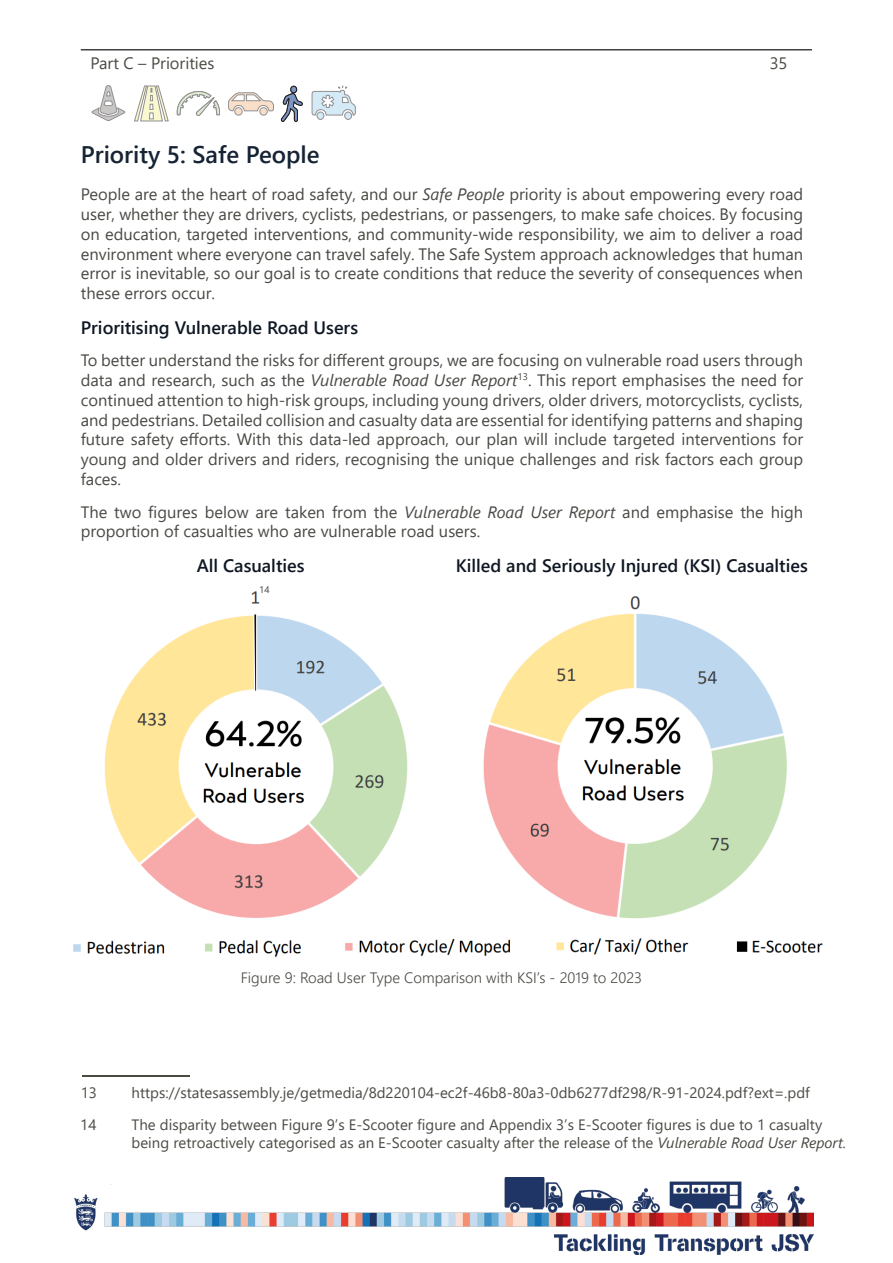
<style>
.page{position:relative;width:893px;height:1263px;background:#fff}
.page>*{position:absolute;margin:0;border:0;box-sizing:border-box;transform-origin:0 0}
.Heading_2{font:600 24px "Segoe UI";color:#152334}
.Heading_3{font:600 18px "Segoe UI";color:#0e1723}
.t1{font:16.5px/19.8px "Segoe UI";color:#4a4944;text-align:justify}
.Footnote_text{font:16.5px "Segoe UI";color:#4b4a44}
.Footnote_text-2{font:15px/18px "Segoe UI";color:#4b4a44}
.t2{font:300 15px "Segoe UI";color:#4a4944}
.t3{font:9.6px "Segoe UI";color:#4a4944}
.s1{font-style:italic}
</style>
<div class="page">
<hr style="left:81px;top:49px;width:731px;height:1px;background:#414340">
<img style="left:74px;top:1177px;width:740px;height:77px">
<svg style="left:91px;top:85px;width:35px;height:36px"></svg>
<svg style="left:134px;top:85px;width:35px;height:36px"></svg>
<svg style="left:228px;top:92px;width:46px;height:24px"></svg>
<div style="left:235px;top:108px;width:7px;height:7px;background:#f9dfca;border-radius:50%"></div>
<div style="left:234px;top:107px;width:8px;height:8px;border:1px solid #231f20;border-radius:50%"></div>
<div style="left:260px;top:108px;width:7px;height:7px;background:#f9dfca;border-radius:50%"></div>
<div style="left:260px;top:107px;width:7px;height:8px;border:1px solid #231f20;border-radius:50%"></div>
<svg style="left:280px;top:50px;width:23px;height:72px"></svg>
<div style="left:291px;top:86px;width:6px;height:7px;background:#7c96c3;border-radius:50%"></div>
<div style="left:290px;top:86px;width:7px;height:7px;border:1px solid #231f20;border-radius:50%"></div>
<svg style="left:176px;top:91px;width:44px;height:25px"></svg>
<div style="left:317px;top:112px;width:7px;height:8px;background:#d4eaf7;border-radius:50%"></div>
<div style="left:317px;top:112px;width:7px;height:8px;border:1px solid #231f20;border-radius:50%"></div>
<div style="left:345px;top:112px;width:7px;height:7px;background:#d4eaf7;border-radius:50%"></div>
<div style="left:344px;top:112px;width:8px;height:8px;border:1px solid #231f20;border-radius:50%"></div>
<svg style="left:312px;top:86px;width:44px;height:30px"></svg>
<img style="left:104px;top:591px;width:304px;height:327px">
<img style="left:483px;top:596px;width:304px;height:323px">
<img style="left:736px;top:940px;width:87px;height:13px">
<img style="left:205px;top:940px;width:96px;height:17px">
<img style="left:73px;top:940px;width:92px;height:14px">
<img style="left:345px;top:938px;width:165px;height:19px">
<img style="left:556px;top:938px;width:133px;height:17px">
<hr style="left:82px;top:1075px;width:108px;height:1px;background:#4a4944">
<p class="Footnote_text" style="left:91px;top:48px;width:126px">Part C – Priorities</p>
<p class="Footnote_text" style="left:770px;top:48px;width:19px">35</p>
<p class="Heading_2" style="left:81px;top:132px;width:240px">Priority 5: Safe People</p>
<p class="t1" style="left:81px;top:183px;width:724px">People are at the heart of road safety, and our <span class="s1">Safe People</span> priority is about empowering every road user, whether they are drivers, cyclists, pedestrians, or passengers, to make safe choices. By focusing on education, targeted interventions, and community-wide responsibility, we aim to deliver a road environment where everyone can travel safely. The Safe System approach acknowledges that human error is inevitable, so our goal is to create conditions that reduce the severity of consequences when these errors occur.</p>
<p class="Heading_3" style="left:81px;top:310px;width:279px">Prioritising Vulnerable Road Users</p>
<p class="t1" style="left:81px;top:349px;width:724px">To better understand the risks for different groups, we are focusing on vulnerable road users through data and research, such as the <span class="s1">Vulnerable Road User Report</span><sup>13</sup>. This report emphasises the need for continued attention to high-risk groups, including young drivers, older drivers, motorcyclists, cyclists, and pedestrians. Detailed collision and casualty data are essential for identifying patterns and shaping future safety efforts. With this data-led approach, our plan will include targeted interventions for young and older drivers and riders, recognising the unique challenges and risk factors each group faces.</p>
<p class="t1" style="left:81px;top:500px;width:724px">The two figures below are taken from the <span class="s1">Vulnerable Road User Report</span> and emphasise the high proportion of casualties who are vulnerable road users.</p>
<p class="Heading_3" style="left:197px;top:549px;width:109px">All Casualties</p>
<p class="Heading_3" style="left:456px;top:549px;width:353px">Killed and Seriously Injured (KSI) Casualties</p>
<p class="t3" style="left:259px;top:580px;width:12px">14</p>
<p class="t2" style="left:241px;top:963px;width:403px">Figure 9: Road User Type Comparison with KSI’s - 2019 to 2023</p>
<p class="Footnote_text-2" style="left:81px;top:1082px;width:18px">13</p>
<p class="Footnote_text-2" style="left:132px;top:1082px;width:680px">https://statesassembly.je/getmedia/8d220104-ec2f-46b8-80a3-0db6277df298/R-91-2024.pdf?ext=.pdf</p>
<p class="Footnote_text-2" style="left:80px;top:1115px;width:18px">14</p>
<p class="Footnote_text-2" style="left:132px;top:1115px;width:716px">The disparity between Figure 9’s E-Scooter figure and Appendix 3’s E-Scooter figures is due to 1 casualty being retroactively categorised as an E-Scooter casualty after the release of the <span class="s1">Vulnerable Road User Report.</span></p>
</div>
